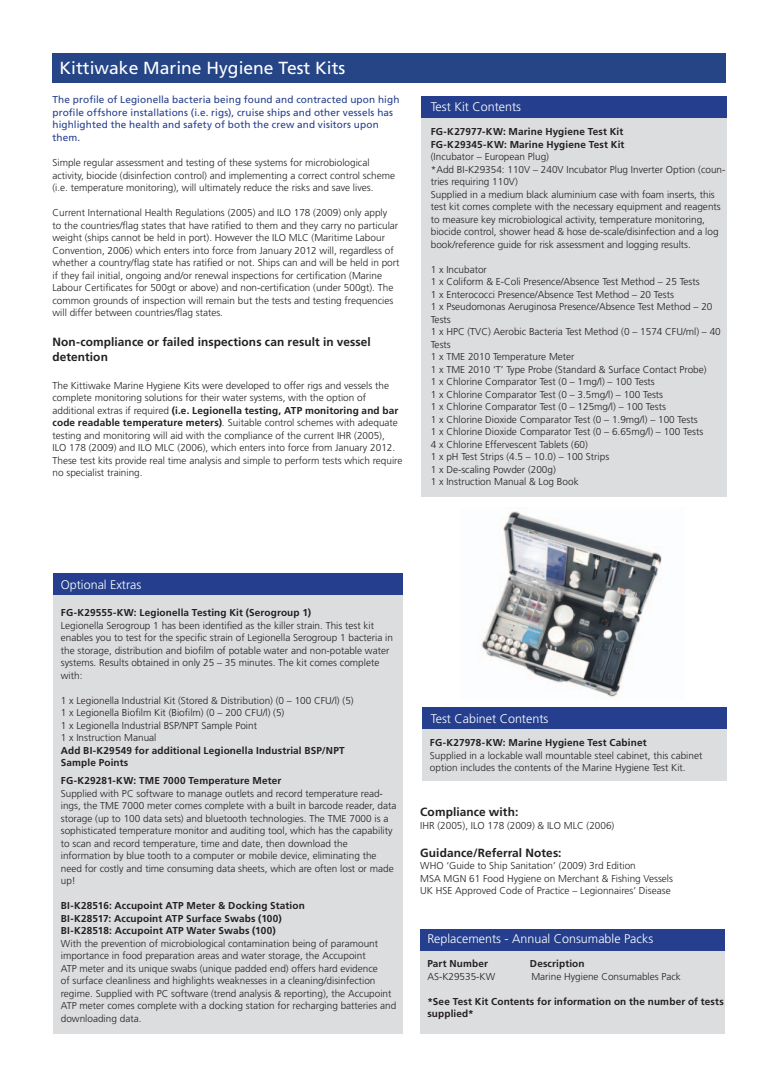
<style>
.page{position:relative;width:780px;height:1088px;background:#fff}
.page>*{position:absolute;margin:0;border:0;box-sizing:border-box;transform-origin:0 0}
.t1{font:17.5px "Frutiger LT Std";color:#fff}
.t2{font:300 12.5px "Frutiger LT Std";color:#fff}
.t3{font:700 11.88px/15px "Frutiger LT Std";letter-spacing:.005em;color:#231f20}
.t4{font:300 10px/12.5px "Frutiger LT Std";color:#231f20}
.t5{font:700 10px/12.5px "Frutiger LT Std";letter-spacing:.015em;color:#231f20}
.t6{font:10px/12.5px "Frutiger LT Std";letter-spacing:.01em;color:#253f8e}
.s1{font-weight:700}
</style>
<div class="page">
<img style="left:481px;top:511px;width:181px;height:186px">
<div style="left:422px;top:708px;width:304px;height:73px;background:#dcdddf"></div>
<div style="left:422px;top:708px;width:304px;height:21px;background:#253f8e"></div>
<div style="left:53px;top:590px;width:349px;height:444px;background:#dcdddf"></div>
<div style="left:53px;top:573px;width:349px;height:21px;background:#253f8e"></div>
<div style="left:422px;top:96px;width:304px;height:22px;background:#253f8e"></div>
<div style="left:422px;top:118px;width:304px;height:379px;background:#dcdddf"></div>
<div style="left:53px;top:53px;width:673px;height:30px;background:#254587"></div>
<div style="left:420px;top:929px;width:305px;height:104px;background:#dcdddf"></div>
<div style="left:420px;top:929px;width:305px;height:21px;background:#253f8e"></div>
<h1 class="t1" style="left:60px;top:58px;width:287px">Kittiwake Marine Hygiene Test Kits</h1>
<p class="t6" style="left:53px;top:94px;width:348px">The profile of Legionella bacteria being found and contracted upon high profile offshore installations (i.e. rigs), cruise ships and other vessels has highlighted the health and safety of both the crew and visitors upon them.</p>
<p class="t4" style="left:53px;top:156px;width:344px">Simple regular assessment and testing of these systems for microbiological activity, biocide (disinfection control) and implementing a correct control scheme (i.e. temperature monitoring), will ultimately reduce the risks and save lives.</p>
<p class="t4" style="left:53px;top:206px;width:348px">Current International Health Regulations (2005) and ILO 178 (2009) only apply<br>to the countries/flag states that have ratified to them and they carry no particular weight (ships cannot be held in port). However the ILO MLC (Maritime Labour Convention, 2006) which enters into force from January 2012 will, regardless of whether a country/flag state has ratified or not. Ships can and will be held in port if they fail initial, ongoing and/or renewal inspections for certification (Marine Labour Certificates for 500gt or above) and non-certification (under 500gt). The common grounds of inspection will remain but the tests and testing frequencies will differ between countries/flag states.</p>
<p class="t3" style="left:53px;top:334px;width:320px">Non-compliance or failed inspections can result in vessel detention</p>
<p class="t4" style="left:53px;top:379px;width:351px">The Kittiwake Marine Hygiene Kits were developed to offer rigs and vessels the complete monitoring solutions for their water systems, with the option of additional extras if required <span class="s1">(i.e. Legionella testing, ATP monitoring and bar code readable temperature meters)</span>. Suitable control schemes with adequate testing and monitoring will aid with the compliance of the current IHR (2005),<br>ILO 178 (2009) and ILO MLC (2006), which enters into force from January 2012.<br>These test kits provide real time analysis and simple to perform tests which require no specialist training.</p>
<p class="t2" style="left:431px;top:100px;width:92px">Test Kit Contents</p>
<p class="t5" style="left:431px;top:126px;width:195px">FG-K27977-KW: Marine Hygiene Test Kit<br>FG-K29345-KW: Marine Hygiene Test Kit</p>
<p class="t4" style="left:431px;top:151px;width:296px">(Incubator – European Plug)<br>*Add BI-K29354: 110V – 240V Incubator Plug Inverter Option (coun&shy;tries requiring 110V)<br>Supplied in a medium black aluminium case with foam inserts, this test kit comes complete with the necessary equipment and reagents to measure key microbiological activity, temperature monitoring, biocide control, shower head &amp; hose de-scale/disinfection and a log book/reference guide for risk assessment and logging results.</p>
<p class="t4" style="left:431px;top:263px;width:291px">1 x Incubator<br>1 x Coliform &amp; E-Coli Presence/Absence Test Method – 25 Tests<br>1 x Enterococci Presence/Absence Test Method – 20 Tests<br>1 x Pseudomonas Aeruginosa Presence/Absence Test Method – 20<br>Tests<br>1 x HPC (TVC) Aerobic Bacteria Test Method (0 – 1574 CFU/ml) – 40<br>Tests<br>1 x TME 2010 Temperature Meter<br>1 x TME 2010 ‘T’ Type Probe (Standard &amp; Surface Contact Probe)<br>1 x Chlorine Comparator Test (0 – 1mg/l) – 100 Tests<br>1 x Chlorine Comparator Test (0 – 3.5mg/l) – 100 Tests<br>1 x Chlorine Comparator Test (0 – 125mg/l) – 100 Tests<br>1 x Chlorine Dioxide Comparator Test (0 – 1.9mg/l) – 100 Tests<br>1 x Chlorine Dioxide Comparator Test (0 – 6.65mg/l) – 100 Tests<br>4 x Chlorine Effervescent Tablets (60)<br>1 x pH Test Strips (4.5 – 10.0) – 100 Strips<br>1 x De-scaling Powder (200g)<br>1 x Instruction Manual &amp; Log Book</p>
<p class="t2" style="left:61px;top:578px;width:82px">Optional Extras</p>
<p class="t5" style="left:61px;top:606px;width:252px">FG-K29555-KW: Legionella Testing Kit (Serogroup 1)</p>
<p class="t4" style="left:61px;top:619px;width:333px">Legionella Serogroup 1 has been identified as the killer strain. This test kit enables you to test for the specific strain of Legionella Serogroup 1 bacteria in the storage, distribution and biofilm of potable water and non-potable water systems. Results obtained in only 25 – 35 minutes. The kit comes complete with:</p>
<p class="t4" style="left:61px;top:694px;width:294px">1 x Legionella Industrial Kit (Stored &amp; Distribution) (0 – 100 CFU/l) (5)<br>1 x Legionella Biofilm Kit (Biofilm) (0 – 200 CFU/l) (5)<br>1 x Legionella Industrial BSP/NPT Sample Point<br>1 x Instruction Manual</p>
<p class="t5" style="left:61px;top:744px;width:285px">Add BI-K29549 for additional Legionella Industrial BSP/NPT<br>Sample Points</p>
<p class="t5" style="left:61px;top:774px;width:222px">FG-K29281-KW: TME 7000 Temperature Meter</p>
<p class="t4" style="left:61px;top:787px;width:337px">Supplied with PC software to manage outlets and record temperature read&shy;ings, the TME 7000 meter comes complete with a built in barcode reader, data storage (up to 100 data sets) and bluetooth technologies. The TME 7000 is a sophisticated temperature monitor and auditing tool, which has the capability to scan and record temperature, time and date, then download the information by blue tooth to a computer or mobile device, eliminating the need for costly and time consuming data sheets, which are often lost or made up!</p>
<p class="t5" style="left:61px;top:899px;width:245px">BI-K28516: Accupoint ATP Meter &amp; Docking Station<br>BI-K28517: Accupoint ATP Surface Swabs (100)<br>BI-K28518: Accupoint ATP Water Swabs (100)</p>
<p class="t4" style="left:61px;top:937px;width:337px">With the prevention of microbiological contamination being of paramount importance in food preparation areas and water storage, the Accupoint<br>ATP meter and its unique swabs (unique padded end) offers hard evidence<br>of surface cleanliness and highlights weaknesses in a cleaning/disinfection regime. Supplied with PC software (trend analysis &amp; reporting), the Accupoint ATP meter comes complete with a docking station for recharging batteries and downloading data.</p>
<p class="t2" style="left:431px;top:711px;width:119px">Test Cabinet Contents</p>
<p class="t5" style="left:430px;top:736px;width:218px">FG-K27978-KW: Marine Hygiene Test Cabinet</p>
<p class="t4" style="left:430px;top:749px;width:274px">Supplied in a lockable wall mountable steel cabinet, this cabinet option includes the contents of the Marine Hygiene Test Kit.</p>
<p class="t3" style="left:420px;top:805px;width:99px">Compliance with:</p>
<p class="t4" style="left:420px;top:819px;width:195px">IHR (2005), ILO 178 (2009) &amp; ILO MLC (2006)</p>
<p class="t3" style="left:420px;top:845px;width:143px">Guidance/Referral Notes:</p>
<p class="t4" style="left:420px;top:859px;width:254px">WHO ‘Guide to Ship Sanitation’ (2009) 3rd Edition<br>MSA MGN 61 Food Hygiene on Merchant &amp; Fishing Vessels<br>UK HSE Approved Code of Practice – Legionnaires’ Disease</p>
<p class="t2" style="left:427px;top:931px;width:227px">Replacements - Annual Consumable Packs</p>
<p class="t5" style="left:427px;top:957px;width:62px">Part Number</p>
<p class="t5" style="left:530px;top:957px;width:56px">Description</p>
<p class="t4" style="left:427px;top:970px;width:69px">AS-K29535-KW</p>
<p class="t4" style="left:531px;top:970px;width:151px">Marine Hygiene Consumables Pack</p>
<p class="t5" style="left:427px;top:995px;width:298px">*See Test Kit Contents for information on the number of tests supplied*</p>
</div>
